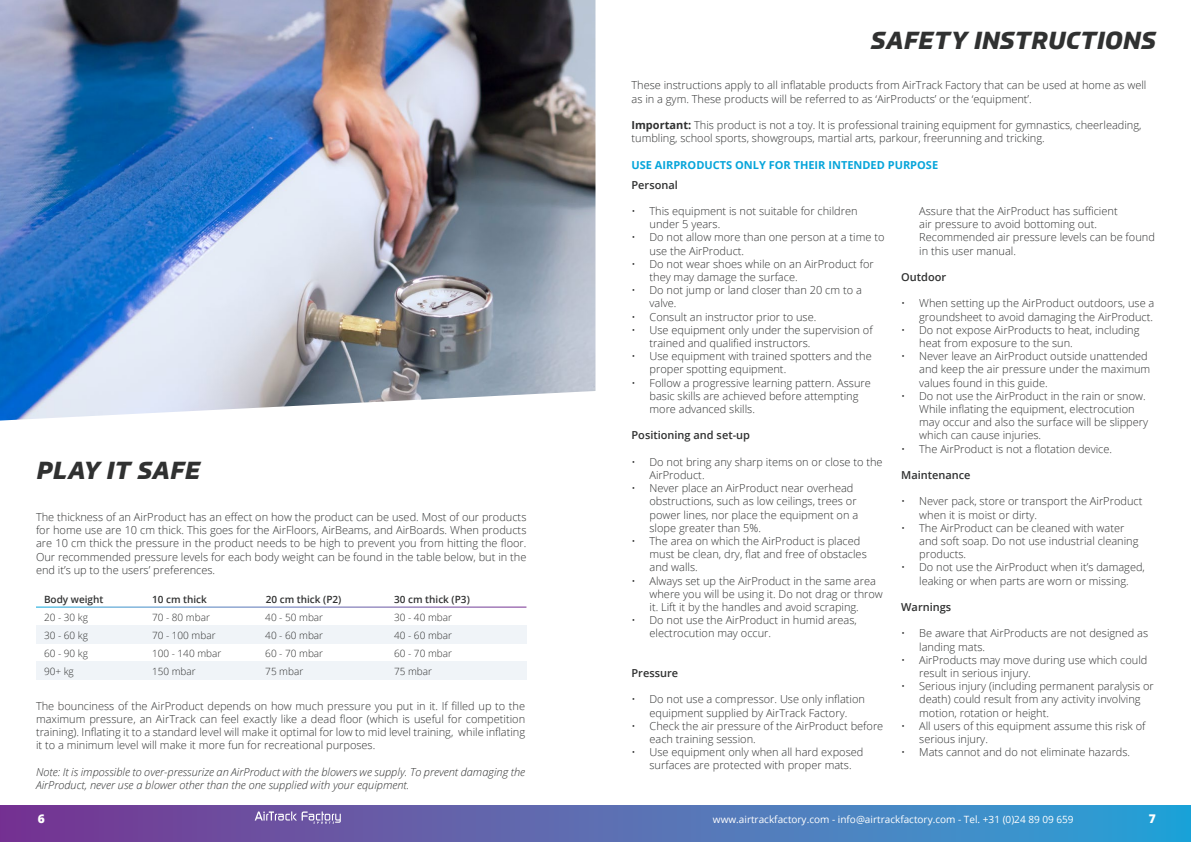
<style>
.page{position:relative;width:1191px;height:842px;background:#fff}
.page>*{position:absolute;margin:0;border:0;box-sizing:border-box;transform-origin:0 0}
.t1{font:italic 800 24px "Prometo";letter-spacing:.03em;color:#303131}
.t2{font:800 12px "Open Sans";color:#fff}
.t3{font:300 11px/13.2px "Open Sans";color:#303131}
.t4{font:italic 300 11px/13.2px "Open Sans";color:#303131}
.t5{font:600 11px "Open Sans";color:#303131}
.t6{font:700 11px "Open Sans";color:#07a5da}
.t7{font:300 10px "Open Sans";color:#303131}
.t8{font:10px "Open Sans";color:#fff}
.t9{font:600 10px "Open Sans";color:#303131}
.s1{font-weight:700}
</style>
<div class="page">
<svg style="left:0;top:805px;width:1191px;height:37px;background:#566db3"></svg>
<svg style="left:255px;top:811px;width:86px;height:13px"></svg>
<div style="left:36px;top:626px;width:490px;height:18px;background:#f0f4f8"></div>
<div style="left:36px;top:662px;width:490px;height:18px;background:#f0f4f8"></div>
<img style="left:0;top:0;width:595px;height:421px">
<h1 class="t1" style="left:37px;top:456px;width:164px">PLAY IT SAFE</h1>
<p class="t3" style="left:36px;top:510px;width:492px;text-align:justify">The thickness of an AirProduct has an effect on how the product can be used. Most of our products for home use are 10 cm thick. This goes for the AirFloors, AirBeams, and AirBoards. When products are 10 cm thick the pressure in the product needs to be high to prevent you from hitting the floor.<br>Our recommended pressure levels for each body weight can be found in the table below, but in the end it’s up to the users’ preferences.</p>
<p class="t9" style="left:44px;top:592px;width:61px">Body weight</p>
<p class="t9" style="left:152px;top:592px;width:56px">10 cm thick</p>
<p class="t9" style="left:266px;top:592px;width:77px">20 cm thick (P2)</p>
<p class="t9" style="left:394px;top:592px;width:77px">30 cm thick (P3)</p>
<p class="t7" style="left:44px;top:610px;width:45px">20 - 30 kg</p>
<p class="t7" style="left:152px;top:610px;width:59px">70 - 80 mbar</p>
<p class="t7" style="left:265px;top:610px;width:59px">40 - 50 mbar</p>
<p class="t7" style="left:394px;top:610px;width:59px">30 - 40 mbar</p>
<p class="t7" style="left:44px;top:628px;width:45px">30 - 60 kg</p>
<p class="t7" style="left:152px;top:628px;width:65px">70 - 100 mbar</p>
<p class="t7" style="left:265px;top:628px;width:59px">40 - 60 mbar</p>
<p class="t7" style="left:394px;top:628px;width:59px">40 - 60 mbar</p>
<p class="t7" style="left:44px;top:646px;width:45px">60 - 90 kg</p>
<p class="t7" style="left:152px;top:646px;width:71px">100 - 140 mbar</p>
<p class="t7" style="left:265px;top:646px;width:59px">60 - 70 mbar</p>
<p class="t7" style="left:394px;top:646px;width:59px">60 - 70 mbar</p>
<p class="t7" style="left:44px;top:664px;width:31px">90+ kg</p>
<p class="t7" style="left:152px;top:664px;width:45px">150 mbar</p>
<p class="t7" style="left:265px;top:664px;width:39px">75 mbar</p>
<p class="t7" style="left:394px;top:664px;width:39px">75 mbar</p>
<p class="t3" style="left:36px;top:699px;width:491px;text-align:justify">The bounciness of the AirProduct depends on how much pressure you put in it. If filled up to the maximum pressure, an AirTrack can feel exactly like a dead floor (which is useful for competition training). Inflating it to a standard level will make it optimal for low to mid level training, while inflating it to a minimum level will make it more fun for recreational purposes.</p>
<p class="t4" style="left:36px;top:764px;width:491px">Note: It is impossible to over-pressurize an AirProduct with the blowers we supply. To prevent damaging the<br>AirProduct, never use a blower other than the one supplied with your equipment.</p>
<h1 class="t1" style="left:871px;top:25px;width:286px">SAFETY INSTRUCTIONS</h1>
<p class="t3" style="left:631px;top:78px;width:516px">These instructions apply to all inflatable products from AirTrack Factory that can be used at home as well as in a gym. These products will be referred to as ‘AirProducts’ or the ‘equipment’.</p>
<p class="t3" style="left:631px;top:118px;width:511px"><span class="s1">Important:</span> This product is not a toy. It is professional training equipment for gymnastics, cheerleading, tumbling, school sports, showgroups, martial arts, parkour, freerunning and tricking.</p>
<p class="t6" style="left:631px;top:157px;width:308px">USE AIRPRODUCTS ONLY FOR THEIR INTENDED PURPOSE</p>
<p class="t5" style="left:631px;top:177px;width:48px">Personal</p>
<p class="t3" style="left:649px;top:204px;width:210px;text-indent:-18px">• This equipment is not suitable for children under 5 years.</p>
<p class="t3" style="left:649px;top:230px;width:236px;text-indent:-18px">• Do not allow more than one person at a time to use the AirProduct.</p>
<p class="t3" style="left:649px;top:257px;width:226px;text-indent:-18px">• Do not wear shoes while on an AirProduct for they may damage the surface.</p>
<p class="t3" style="left:649px;top:283px;width:214px;text-indent:-18px">• Do not jump or land closer than 20 cm to a valve.</p>
<p class="t3" style="left:631px;top:310px;width:186px">• Consult an instructor prior to use.</p>
<p class="t3" style="left:649px;top:323px;width:225px;text-indent:-18px">• Use equipment only under the supervision of trained and qualified instructors.</p>
<p class="t3" style="left:649px;top:349px;width:224px;text-indent:-18px">• Use equipment with trained spotters and the proper spotting equipment.</p>
<p class="t3" style="left:649px;top:376px;width:223px;text-indent:-18px">• Follow a progressive learning pattern. Assure basic skills are achieved before attempting more advanced skills.</p>
<p class="t5" style="left:631px;top:428px;width:120px">Positioning and set-up</p>
<p class="t3" style="left:649px;top:455px;width:235px;text-indent:-18px">• Do not bring any sharp items on or close to the<br>AirProduct.</p>
<p class="t3" style="left:649px;top:481px;width:210px;text-indent:-18px">• Never place an AirProduct near overhead obstructions, such as low ceilings, trees or power lines, nor place the equipment on a slope greater than 5%.</p>
<p class="t3" style="left:649px;top:534px;width:219px;text-indent:-18px">• The area on which the AirProduct is placed must be clean, dry, flat and free of obstacles and walls.</p>
<p class="t3" style="left:649px;top:574px;width:235px;text-indent:-18px">• Always set up the AirProduct in the same area where you will be using it. Do not drag or throw it. Lift it by the handles and avoid scraping.</p>
<p class="t3" style="left:649px;top:613px;width:209px;text-indent:-18px">• Do not use the AirProduct in humid areas, electrocution may occur.</p>
<p class="t5" style="left:631px;top:665px;width:48px">Pressure</p>
<p class="t3" style="left:631px;top:692px;width:235px;text-align:center">• Do not use a compressor. Use only inflation equipment supplied by AirTrack Factory.</p>
<p class="t3" style="left:649px;top:719px;width:235px;text-indent:-18px">• Check the air pressure of the AirProduct before each training session.</p>
<p class="t3" style="left:631px;top:745px;width:233px;text-align:center">• Use equipment only when all hard exposed surfaces are protected with proper mats.</p>
<p class="t3" style="left:919px;top:204px;width:237px">Assure that the AirProduct has sufficient<br>air pressure to avoid bottoming out.<br>Recommended air pressure levels can be found in this user manual.</p>
<p class="t5" style="left:901px;top:269px;width:47px">Outdoor</p>
<p class="t3" style="left:901px;top:296px;width:255px;text-align:right">• When setting up the AirProduct outdoors, use a groundsheet to avoid damaging the AirProduct.</p>
<p class="t3" style="left:919px;top:323px;width:222px;text-indent:-18px">• Do not expose AirProducts to heat, including heat from exposure to the sun.</p>
<p class="t3" style="left:919px;top:349px;width:233px;text-indent:-18px">• Never leave an AirProduct outside unattended and keep the air pressure under the maximum values found in this guide.</p>
<p class="t3" style="left:919px;top:389px;width:230px;text-indent:-18px">• Do not use the AirProduct in the rain or snow.<br>While inflating the equipment, electrocution may occur and also the surface will be slippery which can cause injuries.</p>
<p class="t3" style="left:901px;top:442px;width:212px">• The AirProduct is not a flotation device.</p>
<p class="t5" style="left:901px;top:467px;width:71px">Maintenance</p>
<p class="t3" style="left:919px;top:494px;width:225px;text-indent:-18px">• Never pack, store or transport the AirProduct when it is moist or dirty.</p>
<p class="t3" style="left:919px;top:521px;width:221px;text-indent:-18px">• The AirProduct can be cleaned with water and soft soap. Do not use industrial cleaning products.</p>
<p class="t3" style="left:901px;top:560px;width:245px;text-align:center">• Do not use the AirProduct when it’s damaged, leaking or when parts are worn or missing.</p>
<p class="t5" style="left:901px;top:599px;width:52px">Warnings</p>
<p class="t3" style="left:919px;top:626px;width:230px;text-indent:-18px">• Be aware that AirProducts are not designed as landing mats.</p>
<p class="t3" style="left:919px;top:653px;width:230px;text-indent:-18px">• AirProducts may move during use which could result in serious injury.</p>
<p class="t3" style="left:919px;top:679px;width:236px;text-indent:-18px">• Serious injury (including permanent paralysis or death) could result from any activity involving motion, rotation or height.</p>
<p class="t3" style="left:919px;top:719px;width:228px;text-indent:-18px">• All users of this equipment assume this risk of serious injury.</p>
<p class="t3" style="left:901px;top:745px;width:230px">• Mats cannot and do not eliminate hazards.</p>
<p class="t2" style="left:38px;top:809px;width:9px">6</p>
<p class="t8" style="left:713px;top:812px;width:362px">www.airtrackfactory.com - info@airtrackfactory.com - Tel. +31 (0)24 89 09 659</p>
<p class="t2" style="left:1148px;top:809px;width:9px">7</p>
</div>
